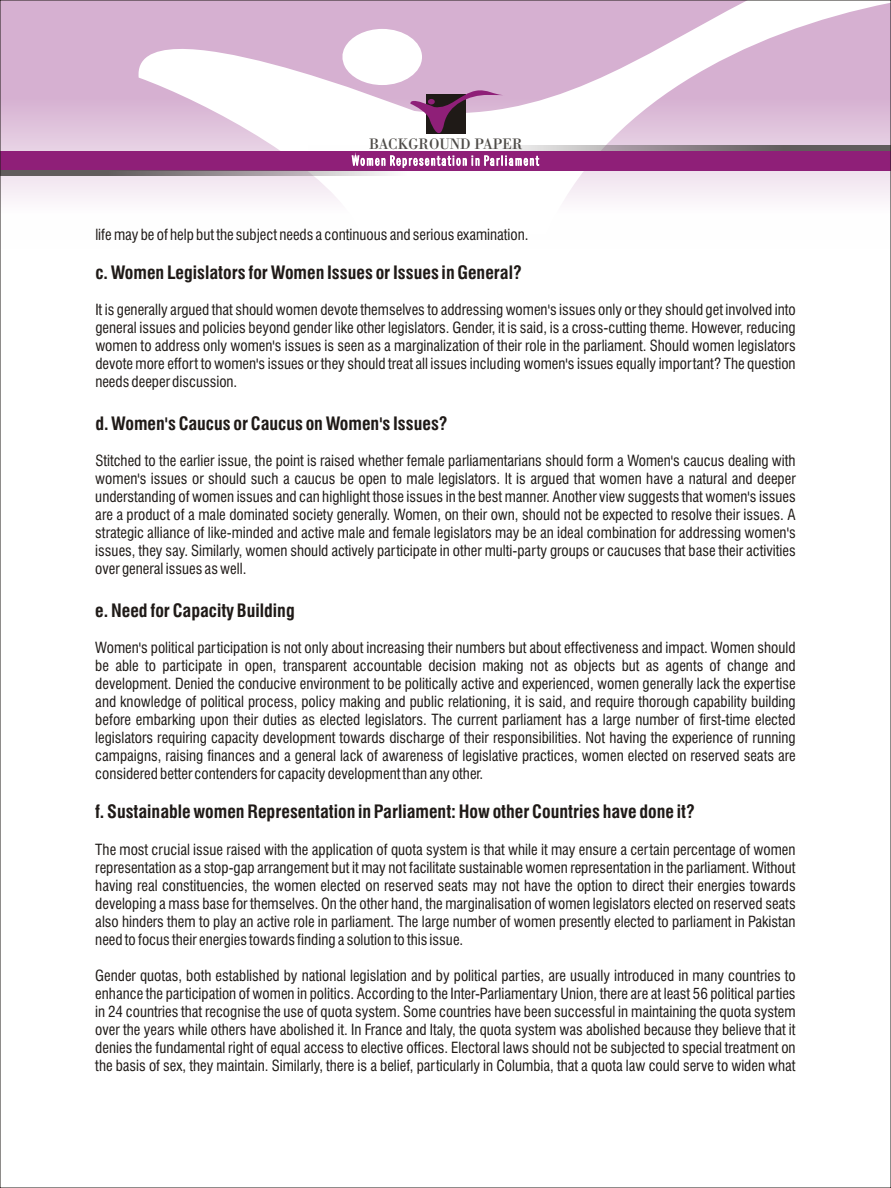
<style>
.page{position:relative;width:891px;height:1188px;background:#fff}
.page>*{position:absolute;margin:0;border:0;box-sizing:border-box;transform-origin:0 0}
.t1{font:700 18px "Swis 721 Cn BT";color:#1f1a17}
.t2{font:15.75px "Bodoni BT";color:#4d4a47;scale:.93 1}
.t3{font:15px/18px "Swis 721 Cn BT";color:#1f1a17;text-align:justify}
.t4{font:13.2px "News Goth X Cn BT";letter-spacing:.12em;color:#fff}
</style>
<div class="page">
<svg style="left:2px;top:2px;width:129px;height:199px;background:#dcbdd8"></svg>
<svg style="left:131px;top:2px;width:758px;height:199px"></svg>
<svg style="left:410px;top:89px;width:96px;height:53px"></svg>
<div style="left:0;top:151px;width:891px;height:19px;background:#8f1f78"></div>
<svg style="left:2px;top:170px;width:581px;height:5px"></svg>
<svg style="left:308px;top:146px;width:581px;height:5px"></svg>
<p class="t2" style="left:369px;top:138px;width:167px">BACKGROUND PAPER</p>
<p class="t4" style="left:352px;top:155px;width:188px">Women Representation in Parliament</p>
<p class="t3" style="left:95px;top:227px;width:435px">life may be of help but the subject needs a continuous and serious examination.</p>
<p class="t1" style="left:95px;top:265px;width:428px">c. Women Legislators for Women Issues or Issues in General?</p>
<p class="t3" style="left:95px;top:302px;width:702px">It is generally argued that should women devote themselves to addressing women's issues only or they should get involved into general issues and policies beyond gender like other legislators. Gender, it is said, is a cross-cutting theme. However, reducing women to address only women's issues is seen as a marginalization of their role in the parliament. Should women legislators devote more effort to women's issues or they should treat all issues including women's issues equally important? The question needs deeper discussion.</p>
<p class="t1" style="left:95px;top:416px;width:354px">d. Women's Caucus or Caucus on Women's Issues?</p>
<p class="t3" style="left:95px;top:453px;width:702px">Stitched to the earlier issue, the point is raised whether female parliamentarians should form a Women's caucus dealing with women's issues or should such a caucus be open to male legislators. It is argued that women have a natural and deeper understanding of women issues and can highlight those issues in the best manner. Another view suggests that women's issues are a product of a male dominated society generally. Women, on their own, should not be expected to resolve their issues. A strategic alliance of like-minded and active male and female legislators may be an ideal combination for addressing women's issues, they say. Similarly, women should actively participate in other multi-party groups or caucuses that base their activities over general issues as well.</p>
<p class="t1" style="left:95px;top:603px;width:201px">e. Need for Capacity Building</p>
<p class="t3" style="left:95px;top:641px;width:702px">Women's political participation is not only about increasing their numbers but about effectiveness and impact. Women should be able to participate in open, transparent accountable decision making not as objects but as agents of change and development. Denied the conducive environment to be politically active and experienced, women generally lack the expertise and knowledge of political process, policy making and public relationing, it is said, and require thorough capability building before embarking upon their duties as elected legislators. The current parliament has a large number of first-time elected legislators requiring capacity development towards discharge of their responsibilities. Not having the experience of running campaigns, raising finances and a general lack of awareness of legislative practices, women elected on reserved seats are considered better contenders for capacity development than any other.</p>
<p class="t1" style="left:95px;top:804px;width:601px">f. Sustainable women Representation in Parliament: How other Countries have done it?</p>
<p class="t3" style="left:95px;top:842px;width:702px">The most crucial issue raised with the application of quota system is that while it may ensure a certain percentage of women representation as a stop-gap arrangement but it may not facilitate sustainable women representation in the parliament. Without having real constituencies, the women elected on reserved seats may not have the option to direct their energies towards developing a mass base for themselves. On the other hand, the marginalisation of women legislators elected on reserved seats also hinders them to play an active role in parliament. The large number of women presently elected to parliament in Pakistan need to focus their energies towards finding a solution to this issue.</p>
<p class="t3" style="left:95px;top:968px;width:702px">Gender quotas, both established by national legislation and by political parties, are usually introduced in many countries to enhance the participation of women in politics. According to the Inter-Parliamentary Union, there are at least 56 political parties in 24 countries that recognise the use of quota system. Some countries have been successful in maintaining the quota system over the years while others have abolished it. In France and Italy, the quota system was abolished because they believe that it denies the fundamental right of equal access to elective offices. Electoral laws should not be subjected to special treatment on the basis of sex, they maintain. Similarly, there is a belief, particularly in Columbia, that a quota law could serve to widen what</p>
</div>
